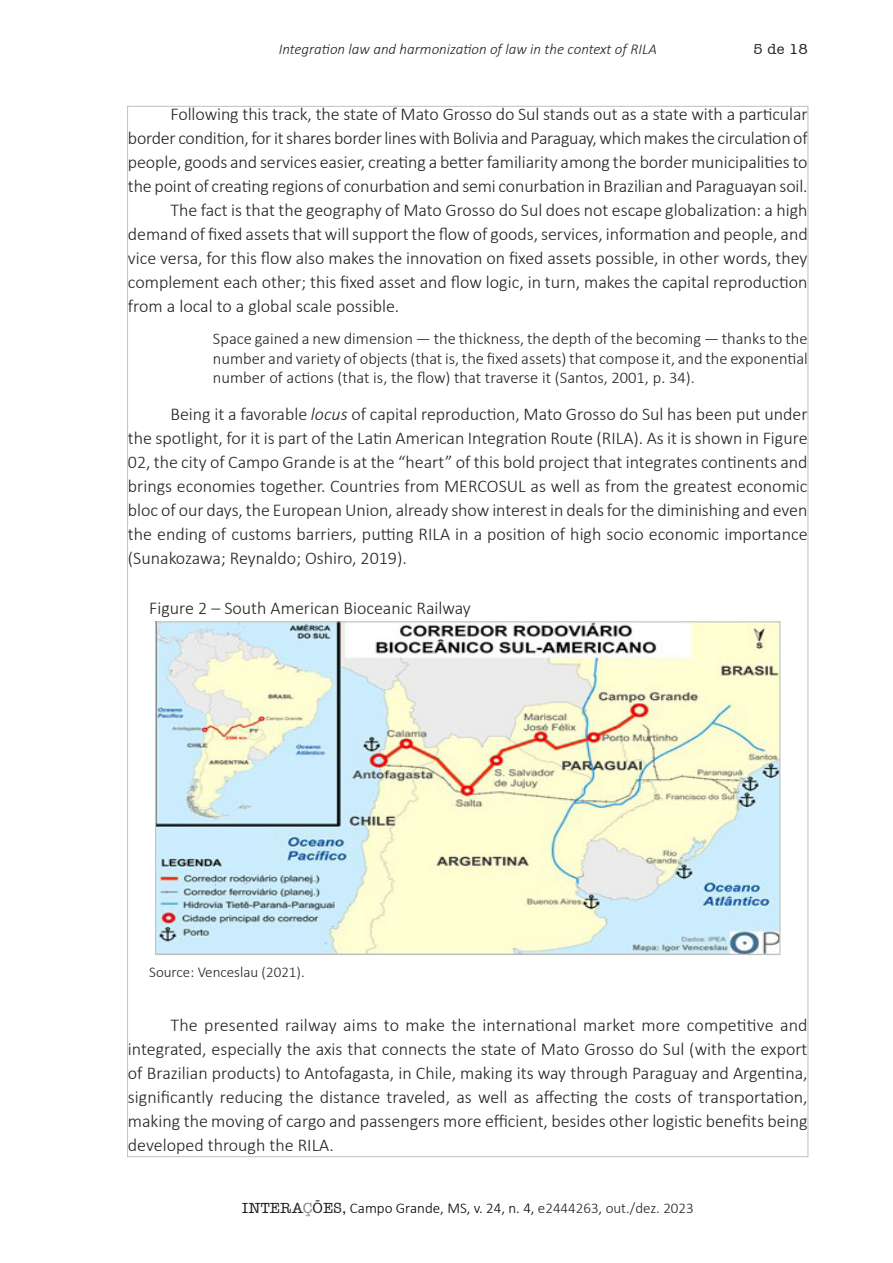
<style>
.page{position:relative;width:893px;height:1263px;background:#fff}
.page>*{position:absolute;margin:0;border:0;box-sizing:border-box;transform-origin:0 0}
.Corpo_do_texto{font:300 18px/24px "Calibri";color:#231f20;text-align:justify}
.Tabela_figura{font:300 18px "Calibri";color:#231f20}
.Citação{font:300 16.5px/19.5px "Calibri";color:#231f20;text-align:justify}
.t1{font:300 15px "Calibri";color:#000}
.t2{font:italic 300 15px "Calibri";color:#231f20}
.Legenda{font:300 15px "Calibri";color:#231f20}
.t3{font:500 15px "Amer Typewriter IT Cby BT";color:#231f20}
.s1{font-style:italic}
.s2{font-family:"Amer Typewriter IT Cby BT";font-weight:500;color:#231f20}
.s3{font-family:"Amer Typewriter IT Cby BT";font-weight:500;color:#808285}
.s4{color:#231f20}
</style>
<div class="page">
<img style="left:157px;top:623px;width:621px;height:330px">
<p class="t2" style="left:279px;top:40px;width:380px">Integration law and harmonization of law in the context of RILA</p>
<p class="t3" style="left:753px;top:40px;width:56px">5 de 185</p>
<p class="Corpo_do_texto" style="left:128px;top:102px;width:681px;text-indent:43px">Following this track, the state of Mato Grosso do Sul stands out as a state with a particular border condition, for it shares border lines with Bolivia and Paraguay, which makes the circulation of people, goods and services easier, creating a better familiarity among the border municipalities to the point of creating regions of conurbation and semi conurbation in Brazilian and Paraguayan soil.</p>
<p class="Corpo_do_texto" style="left:128px;top:198px;width:681px;text-indent:43px">The fact is that the geography of Mato Grosso do Sul does not escape globalization: a high demand of fixed assets that will support the flow of goods, services, information and people, and vice versa, for this flow also makes the innovation on fixed assets possible, in other words, they complement each other; this fixed asset and flow logic, in turn, makes the capital reproduction from a local to a global scale possible.</p>
<p class="Citação" style="left:213px;top:329px;width:596px">Space gained a new dimension — the thickness, the depth of the becoming — thanks to the number and variety of objects (that is, the fixed assets) that compose it, and the exponential number of actions (that is, the flow) that traverse it (Santos, 2001, p. 34).</p>
<p class="Corpo_do_texto" style="left:128px;top:402px;width:681px;text-indent:43px">Being it a favorable <span class="s1">locus</span> of capital reproduction, Mato Grosso do Sul has been put under the spotlight, for it is part of the Latin American Integration Route (RILA). As it is shown in Figure 02, the city of Campo Grande is at the “heart” of this bold project that integrates continents and brings economies together. Countries from MERCOSUL as well as from the greatest economic bloc of our days, the European Union, already show interest in deals for the diminishing and even the ending of customs barriers, putting RILA in a position of high socio economic importance (Sunakozawa; Reynaldo; Oshiro, 2019).</p>
<p class="Tabela_figura" style="left:149px;top:597px;width:323px">Figure 2 – South American Bioceanic Railway</p>
<p class="Legenda" style="left:149px;top:963px;width:157px">Source: Venceslau (2021).</p>
<p class="Corpo_do_texto" style="left:128px;top:1013px;width:681px;text-indent:43px">The presented railway aims to make the international market more competitive and integrated, especially the axis that connects the state of Mato Grosso do Sul (with the export of Brazilian products) to Antofagasta, in Chile, making its way through Paraguay and Argentina, significantly reducing the distance traveled, as well as affecting the costs of transportation, making the moving of cargo and passengers more efficient, besides other logistic benefits being developed through the RILA.</p>
<p class="t1" style="left:242px;top:1198px;width:453px"><span class="s2">INTERA</span><span class="s3">Ç</span><span class="s2">ÕES,</span> Campo Grande, MS, v. 24, n. 4, <span class="s4">e2444263, out./dez. 2023</span></p>
</div>
